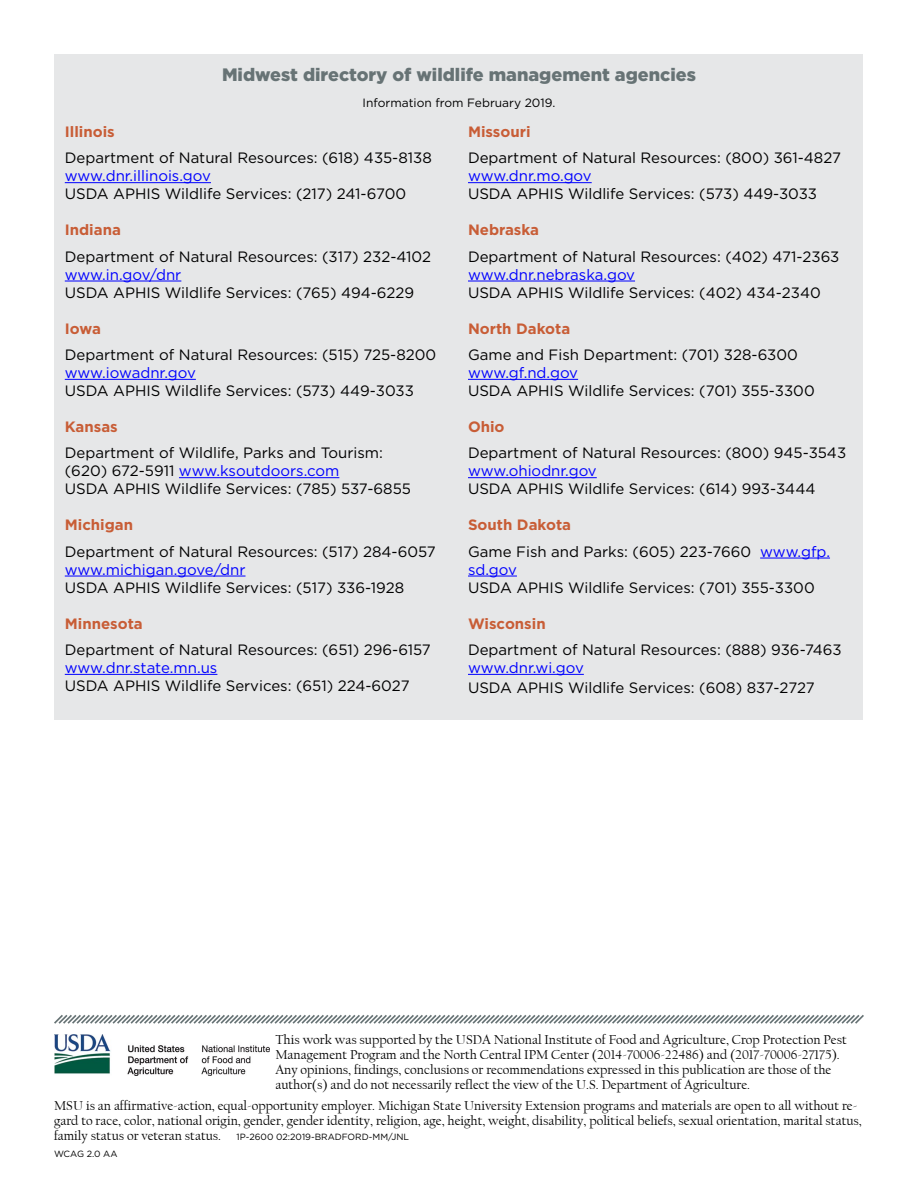
<style>
.page{position:relative;width:918px;height:1188px;background:#fff}
.page>*{position:absolute;margin:0;border:0;box-sizing:border-box;transform-origin:0 0}
.H2__Subhead{font:900 18px "Gotham";color:#677375}
.Text-regular_wildlif{font:15px/18px "Gotham";color:#000}
.H3__second_level_sub{font:700 15px "Gotham";color:#c85d36}
.required_statements{font:13.5px/15px "Californian FB";color:#000}
.Text-regular_wildlif-2{font:12px "Gotham";color:#000}
.Text-regular_wildlif-3{font:9px "Gotham";color:#000}
.s1{color:#00f}
</style>
<div class="page">
<svg style="left:54px;top:1015px;width:810px;height:9px"></svg>
<img style="left:54px;top:1034px;width:216px;height:41px">
<div style="left:55px;top:54px;width:808px;height:665px;background:#e6e7e8"></div>
<hr style="left:65px;top:182px;width:146px;height:1px;background:#00f">
<hr style="left:65px;top:281px;width:116px;height:1px;background:#00f">
<hr style="left:65px;top:379px;width:131px;height:1px;background:#00f">
<hr style="left:179px;top:477px;width:160px;height:1px;background:#00f">
<hr style="left:65px;top:576px;width:181px;height:1px;background:#00f">
<hr style="left:65px;top:674px;width:152px;height:1px;background:#00f">
<hr style="left:468px;top:182px;width:124px;height:1px;background:#00f">
<hr style="left:468px;top:281px;width:167px;height:1px;background:#00f">
<hr style="left:468px;top:379px;width:110px;height:1px;background:#00f">
<hr style="left:468px;top:477px;width:129px;height:1px;background:#00f">
<hr style="left:760px;top:558px;width:70px;height:1px;background:#00f">
<hr style="left:468px;top:576px;width:49px;height:1px;background:#00f">
<hr style="left:468px;top:674px;width:116px;height:1px;background:#00f">
<p class="H2__Subhead" style="left:222px;top:62px;width:475px">Midwest directory of wildlife management agencies</p>
<p class="Text-regular_wildlif-2" style="left:363px;top:95px;width:194px">Information from February 2019.</p>
<p class="H3__second_level_sub" style="left:65px;top:122px;width:51px">Illinois</p>
<p class="Text-regular_wildlif" style="left:65px;top:149px;width:369px">Department of Natural Resources: (618) 435-8138 <span class="s1">www.dnr.illinois.gov<br></span>USDA APHIS Wildlife Services: (217) 241-6700</p>
<p class="H3__second_level_sub" style="left:65px;top:220px;width:58px">Indiana</p>
<p class="Text-regular_wildlif" style="left:65px;top:247px;width:368px">Department of Natural Resources: (317) 232-4102 <span class="s1">www.in.gov/dnr<br></span>USDA APHIS Wildlife Services: (765) 494-6229</p>
<p class="H3__second_level_sub" style="left:65px;top:318px;width:38px">Iowa</p>
<p class="Text-regular_wildlif" style="left:65px;top:345px;width:373px">Department of Natural Resources: (515) 725-8200 <span class="s1">www.iowadnr.gov<br></span>USDA APHIS Wildlife Services: (573) 449-3033</p>
<p class="H3__second_level_sub" style="left:65px;top:417px;width:54px">Kansas</p>
<p class="Text-regular_wildlif" style="left:65px;top:444px;width:348px">Department of Wildlife, Parks and Tourism: (620) 672-5911 <span class="s1">www.ksoutdoors.com<br></span>USDA APHIS Wildlife Services: (785) 537-6855</p>
<p class="H3__second_level_sub" style="left:65px;top:515px;width:70px">Michigan</p>
<p class="Text-regular_wildlif" style="left:65px;top:542px;width:373px">Department of Natural Resources: (517) 284-6057 <span class="s1">www.michigan.gove/dnr<br></span>USDA APHIS Wildlife Services: (517) 336-1928</p>
<p class="H3__second_level_sub" style="left:65px;top:614px;width:80px">Minnesota</p>
<p class="Text-regular_wildlif" style="left:65px;top:640px;width:368px">Department of Natural Resources: (651) 296-6157 <span class="s1">www.dnr.state.mn.us<br></span>USDA APHIS Wildlife Services: (651) 224-6027</p>
<p class="H3__second_level_sub" style="left:468px;top:122px;width:64px">Missouri</p>
<p class="Text-regular_wildlif" style="left:468px;top:149px;width:375px">Department of Natural Resources: (800) 361-4827 <span class="s1">www.dnr.mo.gov<br></span>USDA APHIS Wildlife Services: (573) 449-3033</p>
<p class="H3__second_level_sub" style="left:468px;top:220px;width:73px">Nebraska</p>
<p class="Text-regular_wildlif" style="left:468px;top:247px;width:373px">Department of Natural Resources: (402) 471-2363 <span class="s1">www.dnr.nebraska.gov<br></span>USDA APHIS Wildlife Services: (402) 434-2340</p>
<p class="H3__second_level_sub" style="left:468px;top:318px;width:104px">North Dakota</p>
<p class="Text-regular_wildlif" style="left:468px;top:345px;width:348px">Game and Fish Department: (701) 328-6300 <span class="s1">www.gf.nd.gov<br></span>USDA APHIS Wildlife Services: (701) 355-3300</p>
<p class="H3__second_level_sub" style="left:468px;top:417px;width:38px">Ohio</p>
<p class="Text-regular_wildlif" style="left:468px;top:444px;width:380px">Department of Natural Resources: (800) 945-3543 <span class="s1">www.ohiodnr.gov<br></span>USDA APHIS Wildlife Services: (614) 993-3444</p>
<p class="H3__second_level_sub" style="left:468px;top:515px;width:105px">South Dakota</p>
<p class="Text-regular_wildlif" style="left:468px;top:542px;width:364px">Game Fish and Parks: (605) 223-7660 <span class="s1">www.gfp. sd.gov<br></span>USDA APHIS Wildlife Services: (701) 355-3300</p>
<p class="H3__second_level_sub" style="left:468px;top:614px;width:79px">Wisconsin</p>
<p class="Text-regular_wildlif" style="left:468px;top:640px;width:375px">Department of Natural Resources: (888) 936-7463 <span class="s1">www.dnr.wi.gov</span></p>
<p class="Text-regular_wildlif" style="left:468px;top:678px;width:348px">USDA APHIS Wildlife Services: (608) 837-2727</p>
<p class="required_statements" style="left:275px;top:1033px;width:573px">This work was supported by the USDA National Institute of Food and Agriculture, Crop Protection Pest Management Program and the North Central IPM Center (2014-70006-22486) and (2017-70006-27175).<br>Any opinions, findings, conclusions or recommendations expressed in this publication are those of the author(s) and do not necessarily reflect the view of the U.S. Department of Agriculture.</p>
<p class="required_statements" style="left:54px;top:1098px;width:809px">MSU is an affirmative-action, equal-opportunity employer. Michigan State University Extension programs and materials are open to all without re&shy;gard to race, color, national origin, gender, gender identity, religion, age, height, weight, disability, political beliefs, sexual orientation, marital status, family status or veteran status.</p>
<p class="Text-regular_wildlif-3" style="left:237px;top:1131px;width:174px">1P-2600 02:2019-BRADFORD-MM/JNL</p>
<p class="Text-regular_wildlif-3" style="left:54px;top:1148px;width:65px">WCAG 2.0 AA</p>
</div>
